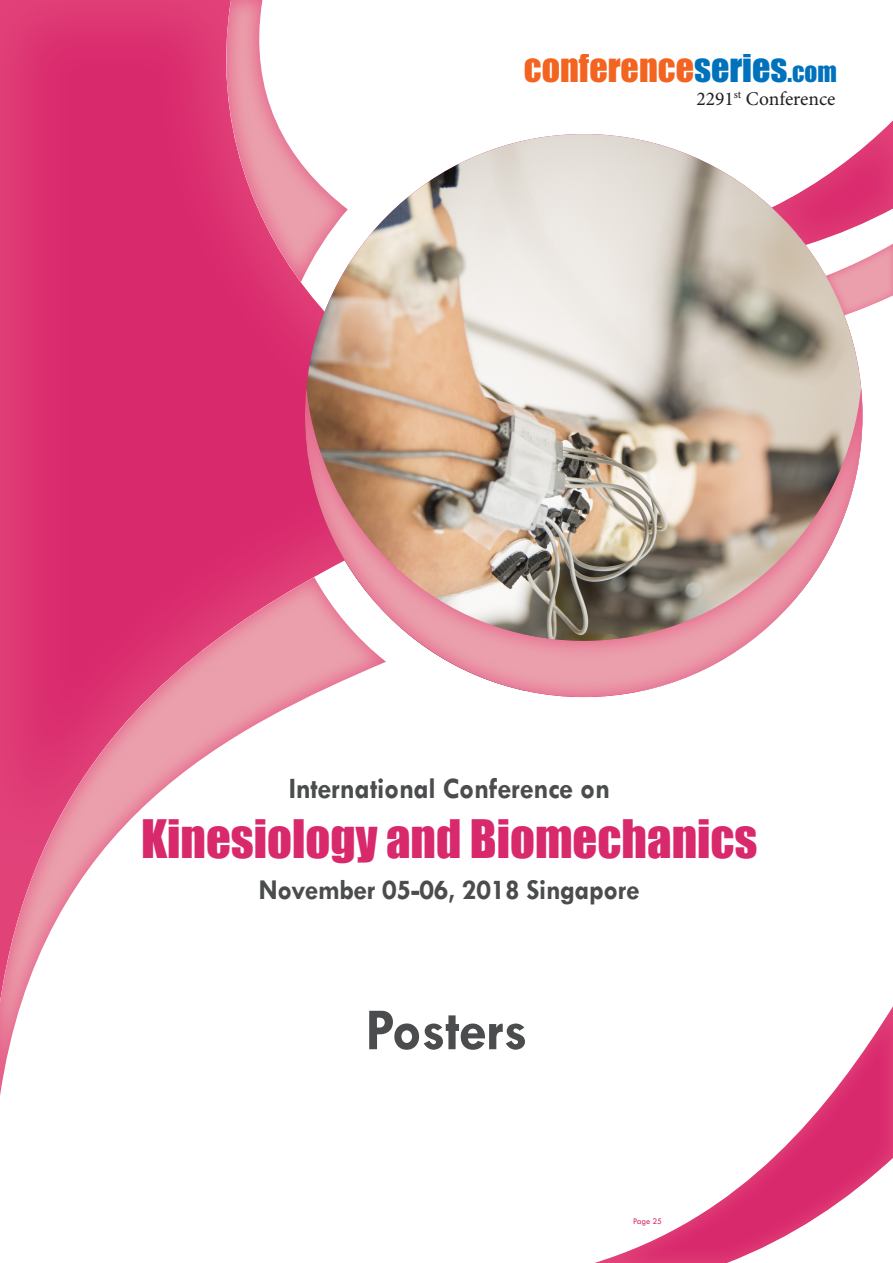
<style>
.page{position:relative;width:893px;height:1263px;background:#fff}
.page>*{position:absolute;margin:0;border:0;box-sizing:border-box;transform-origin:0 0}
.t1{font:700 60px "Tw Cen";letter-spacing:-.01em;color:#4b4c4d;scale:.95 1}
.t2{font:48.75px "Impact";color:#d9296d}
.t3{font:36px "Impact";color:#f36421}
.t4{font:700 29.85px "Tw Cen";letter-spacing:-.01em;color:#4b4c4d;scale:.95 1}
.t5{font:700 28.95px "Tw Cen";letter-spacing:-.01em;color:#4b4c4d;scale:.95 1}
.t6{font:19.5px "Minion Pro";color:#231f20}
.t7{font:9px "Tw Cen";letter-spacing:-.02em;color:#d9296d;scale:.95 1}
.s1{color:#0072bc}
.s2{font-size:25.2px;color:#0072bc}
</style>
<div class="page">
<div style="left:589px;top:1003px;width:304px;height:260px;background:#e54c7e;opacity:.75"></div>
<div style="left:0;top:0;width:559px;height:1004px;background:#e54c7e;opacity:.75"></div>
<div style="left:0;top:577px;width:387px;height:522px;background:#e54c7e;opacity:.75"></div>
<div style="left:225px;top:0;width:124px;height:284px;background:#e54c7e;opacity:.75"></div>
<svg style="left:862px;top:120px;width:31px;height:104px"></svg>
<div style="left:823px;top:242px;width:70px;height:75px;background:#e54c7e;opacity:.75"></div>
<img style="left:305px;top:134px;width:557px;height:252px">
<div style="left:303px;top:386px;width:561px;height:314px;background:#e54c7e;opacity:.75"></div>
<p class="t3" style="left:524px;top:40px;width:314px">conference<span class="s1">series</span><span class="s2">.com</span></p>
<p class="t6" style="left:696px;top:85px;width:141px">2291<sup>st</sup> Conference</p>
<p class="t4" style="left:289px;top:771px;width:340px">International Conference on</p>
<h2 class="t2" style="left:141px;top:801px;width:618px">Kinesiology and Biomechanics</h2>
<p class="t5" style="left:259px;top:873px;width:402px">November 05-06, 2018 Singapore</p>
<p class="t1" style="left:365px;top:994px;width:172px">Posters</p>
<p class="t7" style="left:633px;top:1215px;width:32px">Page 25</p>
</div>
